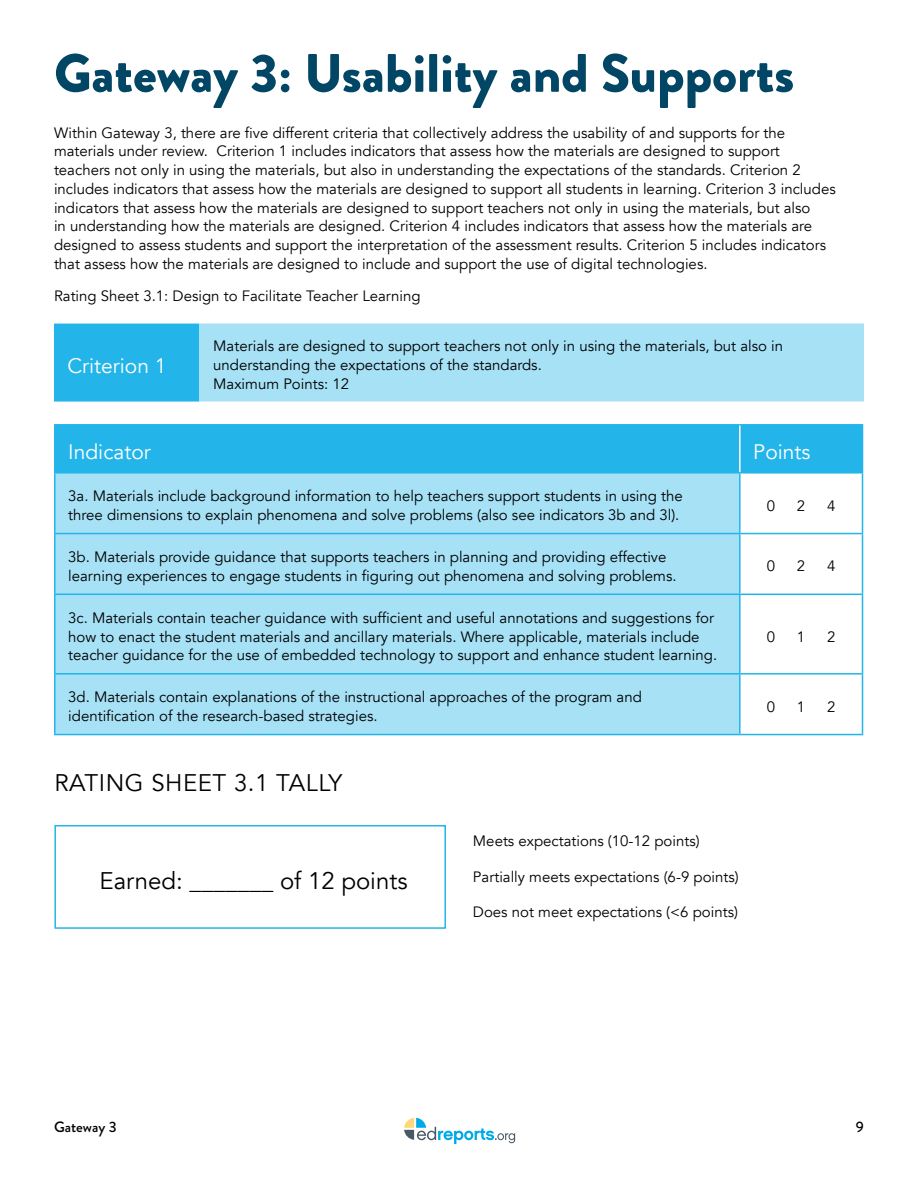
<style>
.page{position:relative;width:918px;height:1188px;background:#fff}
.page>*{position:absolute;margin:0;border:0;box-sizing:border-box;transform-origin:0 0}
.t1{font:900 54px "Brandon Grotesque";color:#014665}
.t2{font:24px "Avenir";color:#000}
.t3{font:500 24px "Avenir";letter-spacing:.02em;color:#000}
.t4{font:900 21px "Avenir";color:#fff}
.t5{font:500 15px/18.8px "Avenir";color:#000}
.t6{font:15px/18.8px "Avenir";color:#000}
.t7{font:900 15px/18.8px "Avenir";color:#000}
.t8{font:15px "Avenir";color:#000}
.t9{font:500 15px "Brandon Grotesque";color:#000}
</style>
<div class="page">
<svg style="left:404px;top:1118px;width:111px;height:26px"></svg>
<div style="left:54px;top:322px;width:146px;height:81px;background:#23b5e9"></div>
<div style="left:200px;top:322px;width:664px;height:81px;background:#a7e1f6"></div>
<hr style="left:54px;top:321px;width:146px;height:3px;background:#fff">
<hr style="left:200px;top:321px;width:664px;height:3px;background:#fff">
<hr style="left:54px;top:402px;width:146px;height:3px;background:#fff">
<hr style="left:200px;top:402px;width:664px;height:3px;background:#fff">
<div style="left:56px;top:426px;width:806px;height:46px;background:#23b5e9"></div>
<div style="left:56px;top:474px;width:683px;height:260px;background:#a7e1f6"></div>
<hr style="left:54px;top:472px;width:686px;height:2px;background:#23b5e9">
<hr style="left:54px;top:474px;width:2px;height:59px;background:#23b5e9">
<hr style="left:740px;top:472px;width:123px;height:2px;background:#23b5e9">
<hr style="left:739px;top:474px;width:2px;height:59px;background:#23b5e9">
<hr style="left:862px;top:474px;width:1px;height:59px;background:#23b5e9">
<hr style="left:54px;top:533px;width:686px;height:1px;background:#23b5e9">
<hr style="left:54px;top:534px;width:2px;height:60px;background:#23b5e9">
<hr style="left:740px;top:533px;width:123px;height:1px;background:#23b5e9">
<hr style="left:739px;top:534px;width:2px;height:60px;background:#23b5e9">
<hr style="left:862px;top:534px;width:1px;height:60px;background:#23b5e9">
<hr style="left:54px;top:594px;width:686px;height:1px;background:#23b5e9">
<hr style="left:54px;top:595px;width:2px;height:78px;background:#23b5e9">
<hr style="left:740px;top:594px;width:123px;height:1px;background:#23b5e9">
<hr style="left:739px;top:595px;width:2px;height:78px;background:#23b5e9">
<hr style="left:862px;top:595px;width:1px;height:78px;background:#23b5e9">
<hr style="left:54px;top:673px;width:686px;height:2px;background:#23b5e9">
<hr style="left:54px;top:675px;width:2px;height:59px;background:#23b5e9">
<hr style="left:740px;top:673px;width:123px;height:2px;background:#23b5e9">
<hr style="left:739px;top:675px;width:2px;height:59px;background:#23b5e9">
<hr style="left:862px;top:675px;width:1px;height:59px;background:#23b5e9">
<hr style="left:54px;top:734px;width:686px;height:1px;background:#23b5e9">
<hr style="left:740px;top:734px;width:123px;height:1px;background:#23b5e9">
<hr style="left:740px;top:424px;width:123px;height:2px;background:#23b5e9">
<hr style="left:862px;top:426px;width:1px;height:46px;background:#23b5e9">
<hr style="left:54px;top:424px;width:686px;height:2px;background:#23b5e9">
<hr style="left:54px;top:426px;width:2px;height:46px;background:#23b5e9">
<hr style="left:739px;top:426px;width:2px;height:46px;background:#fff">
<div style="left:54px;top:825px;width:392px;height:104px;border:2px solid #23b5e9"></div>
<h1 class="t1" style="left:54px;top:35px;width:742px">Gateway 3: Usability and Supports</h1>
<p class="t5" style="left:54px;top:123px;width:783px">Within Gateway 3, there are five different criteria that collectively address the usability of and supports for the materials under review. Criterion 1 includes indicators that assess how the materials are designed to support teachers not only in using the materials, but also in understanding the expectations of the standards. Criterion 2 includes indicators that assess how the materials are designed to support all students in learning. Criterion 3 includes indicators that assess how the materials are designed to support teachers not only in using the materials, but also<br>in understanding how the materials are designed. Criterion 4 includes indicators that assess how the materials are designed to assess students and support the interpretation of the assessment results. Criterion 5 includes indicators that assess how the materials are designed to include and support the use of digital technologies.</p>
<p class="t7" style="left:54px;top:287px;width:368px">Rating Sheet 3.1: Design to Facilitate Teacher Learning</p>
<h3 class="t4" style="left:68px;top:353px;width:101px">Criterion 1</h3>
<p class="t7" style="left:213px;top:337px;width:571px">Materials are designed to support teachers not only in using the materials, but also in understanding the expectations of the standards.</p>
<p class="t8" style="left:213px;top:375px;width:137px">Maximum Points: 12</p>
<h3 class="t4" style="left:68px;top:440px;width:84px">Indicator</h3>
<h3 class="t4" style="left:753px;top:440px;width:59px">Points</h3>
<p class="t6" style="left:68px;top:487px;width:616px">3a. Materials include background information to help teachers support students in using the three dimensions to explain phenomena and solve problems (also see indicators 3b and 3l).</p>
<p class="t7" style="left:767px;top:496px;width:10px">0</p>
<p class="t7" style="left:797px;top:496px;width:10px">2</p>
<p class="t7" style="left:827px;top:496px;width:10px">4</p>
<p class="t6" style="left:68px;top:548px;width:610px">3b. Materials provide guidance that supports teachers in planning and providing effective learning experiences to engage students in figuring out phenomena and solving problems.</p>
<p class="t7" style="left:767px;top:557px;width:10px">0</p>
<p class="t7" style="left:797px;top:557px;width:10px">2</p>
<p class="t7" style="left:827px;top:557px;width:10px">4</p>
<p class="t6" style="left:68px;top:609px;width:650px">3c. Materials contain teacher guidance with sufficient and useful annotations and suggestions for how to enact the student materials and ancillary materials. Where applicable, materials include teacher guidance for the use of embedded technology to support and enhance student learning.</p>
<p class="t7" style="left:767px;top:627px;width:10px">0</p>
<p class="t7" style="left:797px;top:627px;width:10px">1</p>
<p class="t7" style="left:827px;top:627px;width:10px">2</p>
<p class="t6" style="left:68px;top:688px;width:575px">3d. Materials contain explanations of the instructional approaches of the program and identification of the research-based strategies.</p>
<p class="t7" style="left:767px;top:697px;width:10px">0</p>
<p class="t7" style="left:797px;top:697px;width:10px">1</p>
<p class="t7" style="left:827px;top:697px;width:10px">2</p>
<h2 class="t3" style="left:54px;top:768px;width:289px">RATING SHEET 3.1 TALLY</h2>
<h2 class="t2" style="left:100px;top:866px;width:310px">Earned: _______ of 12 points</h2>
<p class="t8" style="left:473px;top:832px;width:228px">Meets expectations (10-12 points)</p>
<p class="t8" style="left:473px;top:868px;width:267px">Partially meets expectations (6-9 points)</p>
<p class="t8" style="left:473px;top:903px;width:267px">Does not meet expectations (&lt;6 points)</p>
<p class="t9" style="left:54px;top:1117px;width:64px">Gateway 3</p>
<p class="t9" style="left:856px;top:1117px;width:10px">9</p>
</div>
